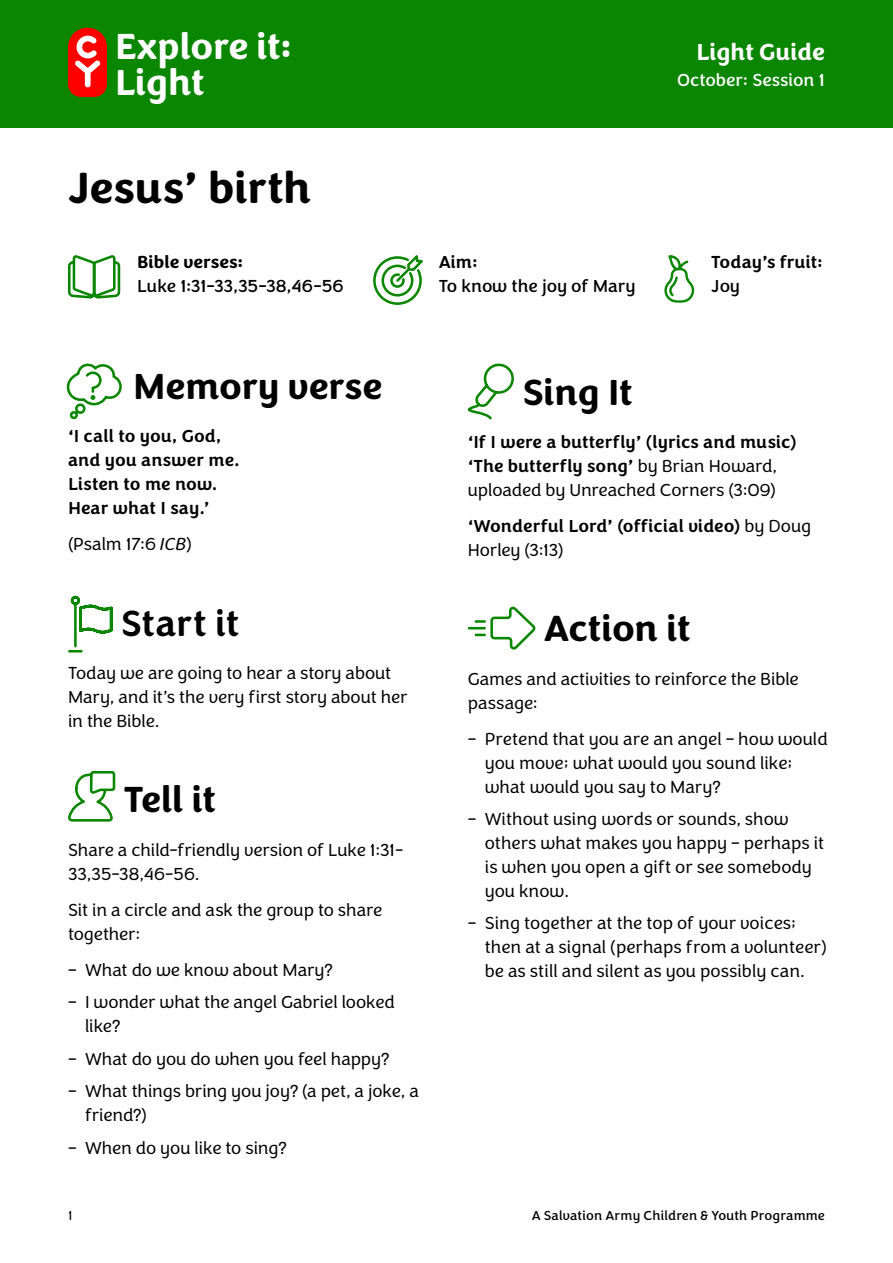
<style>
.page{position:relative;width:893px;height:1263px;background:#fff}
.page>*{position:absolute;margin:0;border:0;box-sizing:border-box;transform-origin:0 0}
.t1{font:700 45px "Congenial";color:#000}
.H2_-_Light{font:700 37.5px "Congenial";letter-spacing:-.01em;color:#000}
.t2{font:700 37.5px/36px "Congenial";letter-spacing:-.01em;color:#fff}
.H2_-_Light-2{font:500 37.5px "Congenial";letter-spacing:-.01em;color:#000}
.t3{font:700 24px "Congenial";letter-spacing:-.005em;color:#fff}
.Body_-_Standard{font:300 18px/24px "Congenial";color:#000}
.Body_-_Standard-2{font:500 18px/24px "Congenial";color:#000}
.Bible_text{font:500 18px "Congenial";letter-spacing:.005em;color:#000}
.Body_-_Standard-3{font:18px "Congenial";color:#000}
.Section{font:500 18px "Congenial";letter-spacing:-.005em;color:#000}
.t4{font:18px "Congenial";color:#fff}
.Section-2{font:700 18px "Congenial";letter-spacing:.005em;color:#000}
.t5{font:13.5px "Congenial";letter-spacing:.005em;color:#000}
.t6{font:300 13.5px "Congenial";color:#000}
.s1{font-style:italic}
.s2{font-weight:300}
</style>
<div class="page">
<div style="left:0;top:0;width:893px;height:128px;background:#0b8600"></div>
<svg style="left:68px;top:28px;width:39px;height:69px;background:#ea3a2e"></svg>
<svg style="left:66px;top:363px;width:56px;height:459px"></svg>
<svg style="left:373px;top:255px;width:50px;height:50px"></svg>
<svg style="left:68px;top:256px;width:53px;height:43px"></svg>
<svg style="left:467px;top:363px;width:47px;height:57px"></svg>
<svg style="left:467px;top:606px;width:69px;height:43px"></svg>
<svg style="left:664px;top:255px;width:31px;height:48px"></svg>
<h2 class="t2" style="left:115px;top:29px;width:179px">Explore it:<br>Light</h2>
<h3 class="t3" style="left:696px;top:37px;width:130px">Light Guide</h3>
<p class="t4" style="left:677px;top:69px;width:149px">October: Session 1</p>
<h1 class="t1" style="left:68px;top:159px;width:245px">Jesus’ birth</h1>
<p class="Section-2" style="left:137px;top:251px;width:108px">Bible verses:</p>
<p class="Body_-_Standard-3" style="left:137px;top:275px;width:208px">Luke 1:31-33,35-38,46-56</p>
<p class="Section" style="left:439px;top:251px;width:41px">Aim:</p>
<p class="Body_-_Standard-3" style="left:439px;top:275px;width:199px">To know the joy of Mary</p>
<p class="Section" style="left:711px;top:251px;width:113px">Today’s fruit:</p>
<p class="Body_-_Standard-3" style="left:711px;top:275px;width:30px">Joy</p>
<h2 class="H2_-_Light" style="left:133px;top:363px;width:250px">Memory verse</h2>
<p class="Bible_text" style="left:68px;top:426px;width:155px">‘I call to you, God,</p>
<p class="Bible_text" style="left:68px;top:450px;width:173px">and you answer me.</p>
<p class="Bible_text" style="left:68px;top:474px;width:151px">Listen to me now.</p>
<p class="Bible_text" style="left:68px;top:498px;width:143px">Hear what I say.’</p>
<p class="Body_-_Standard" style="left:68px;top:533px;width:125px">(Psalm 17:6 <span class="s1">ICB</span>)</p>
<h2 class="H2_-_Light-2" style="left:121px;top:600px;width:120px">Start it</h2>
<p class="Body_-_Standard" style="left:68px;top:661px;width:341px">Today we are going to hear a story about<br>Mary, and it’s the very first story about her in the Bible.</p>
<h2 class="H2_-_Light" style="left:124px;top:776px;width:94px">Tell it</h2>
<p class="Body_-_Standard" style="left:68px;top:838px;width:337px">Share a child-friendly version of Luke 1:31-<br>33,35-38,46-56.</p>
<p class="Body_-_Standard" style="left:68px;top:898px;width:316px">Sit in a circle and ask the group to share together:</p>
<p class="Body_-_Standard" style="left:68px;top:958px;width:266px">– What do we know about Mary?</p>
<p class="Body_-_Standard" style="left:85px;top:990px;width:311px;text-indent:-17px">– I wonder what the angel Gabriel looked like?</p>
<p class="Body_-_Standard" style="left:68px;top:1047px;width:323px">– What do you do when you feel happy?</p>
<p class="Body_-_Standard" style="left:85px;top:1079px;width:335px;text-indent:-17px">– What things bring you joy? (a pet, a joke, a friend?)</p>
<p class="Body_-_Standard" style="left:68px;top:1136px;width:220px">– When do you like to sing?</p>
<h2 class="H2_-_Light" style="left:522px;top:368px;width:112px">Sing It</h2>
<p class="Body_-_Standard-2" style="left:468px;top:431px;width:330px">‘If I were a butterfly’ (lyrics and music) ‘The butterfly song’ <span class="s2">by Brian Howard, uploaded by Unreached Corners (3:09)</span></p>
<p class="Body_-_Standard-2" style="left:468px;top:515px;width:345px">‘Wonderful Lord’ (official video) <span class="s2">by Doug<br>Horley (3:13)</span></p>
<h2 class="H2_-_Light" style="left:544px;top:605px;width:148px">Action it</h2>
<p class="Body_-_Standard" style="left:468px;top:667px;width:333px">Games and activities to reinforce the Bible passage:</p>
<p class="Body_-_Standard" style="left:485px;top:727px;width:344px;text-indent:-17px">– Pretend that you are an angel – how would you move; what would you sound like; what would you say to Mary?</p>
<p class="Body_-_Standard" style="left:485px;top:807px;width:341px;text-indent:-17px">– Without using words or sounds, show others what makes you happy – perhaps it is when you open a gift or see somebody you know.</p>
<p class="Body_-_Standard" style="left:485px;top:911px;width:344px;text-indent:-17px">– Sing together at the top of your voices; then at a signal (perhaps from a volunteer) be as still and silent as you possibly can.</p>
<p class="t6" style="left:68px;top:1207px;width:6px">1</p>
<p class="t5" style="left:532px;top:1207px;width:295px">A Salvation Army Children &amp; Youth Programme</p>
</div>
